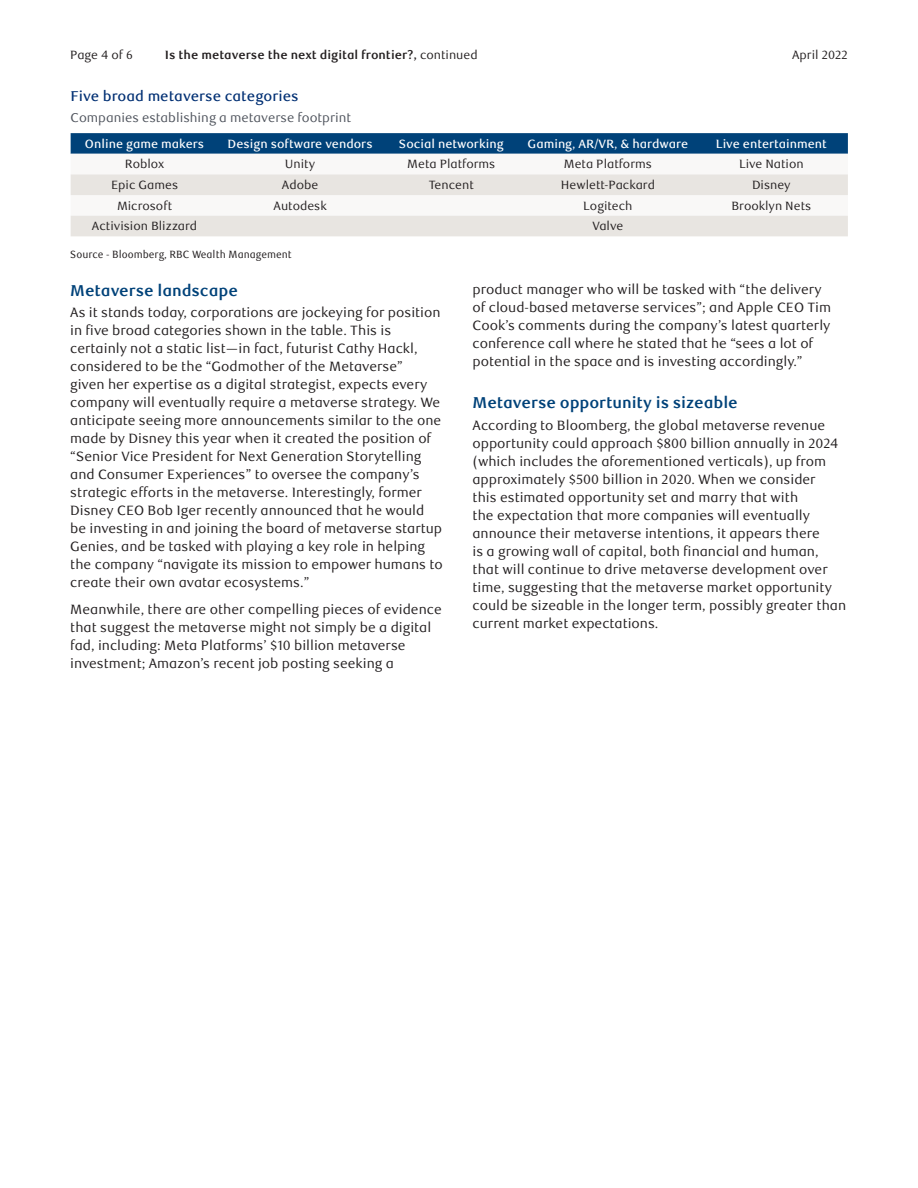
<style>
.page{position:relative;width:918px;height:1188px;background:#fff}
.page>*{position:absolute;margin:0;border:0;box-sizing:border-box;transform-origin:0 0}
.Subhead_1{font:700 15.75px "RBC Text";letter-spacing:-.005em;color:#004279}
.Exhibit_Title{font:500 14.25px "RBC Text";color:#002f73}
.Body_Text{font:13.5px/18px "RBC Text";color:#231f20}
.Exhibit_Subtitle{font:12.75px "RBC Text";color:#4e535c}
.t1{font:12px "RBC Text Tabular";color:#231f20}
.t2{font:500 12px "RBC Text Tabular";color:#fff}
.t3{font:12px "RBC Text";color:#231f20}
.t4{font:700 12px "RBC Text";color:#231f20}
.Exhibit_Source{font:10.5px "RBC Text Cond";color:#231f20}
.s1{font-weight:400}
.s2{font-family:"RBC Text"}
</style>
<div class="page">
<svg style="left:71px;top:133px;width:777px;height:21px;background:#06467c"></svg>
<svg style="left:71px;top:174px;width:777px;height:62px;fill:#e8e5e1"></svg>
<p class="t3" style="left:70px;top:47px;width:64px">Page 4 of 6</p>
<p class="t4" style="left:165px;top:47px;width:314px">Is the metaverse the next digital frontier?, <span class="s1">continued</span></p>
<p class="t3" style="left:792px;top:47px;width:57px">April 2022</p>
<h3 class="Exhibit_Title" style="left:71px;top:87px;width:230px">Five broad metaverse categories</h3>
<h4 class="Exhibit_Subtitle" style="left:71px;top:110px;width:282px">Companies establishing a metaverse footprint</h4>
<p class="t2" style="left:85px;top:137px;width:121px">Online game makers</p>
<p class="t2" style="left:228px;top:137px;width:147px">Design software vendors</p>
<p class="t2" style="left:399px;top:137px;width:106px">Social networking</p>
<p class="t2" style="left:528px;top:137px;width:162px">Gaming, <span class="s2">AR</span>/<span class="s2">VR</span>, &amp; hardware</p>
<p class="t2" style="left:716px;top:137px;width:113px">Live entertainment</p>
<p class="t3" style="left:125px;top:157px;width:41px">Roblox</p>
<p class="t1" style="left:285px;top:157px;width:32px">Unity</p>
<p class="t1" style="left:407px;top:157px;width:90px">Meta Platforms</p>
<p class="t1" style="left:564px;top:157px;width:90px">Meta Platforms</p>
<p class="t1" style="left:739px;top:157px;width:66px">Live Nation</p>
<p class="t3" style="left:111px;top:178px;width:69px">Epic Games</p>
<p class="t1" style="left:282px;top:178px;width:38px">Adobe</p>
<p class="t1" style="left:429px;top:178px;width:46px">Tencent</p>
<p class="t1" style="left:561px;top:178px;width:96px">Hewlett-Packard</p>
<p class="t1" style="left:752px;top:178px;width:40px">Disney</p>
<p class="t3" style="left:117px;top:199px;width:57px">Microsoft</p>
<p class="t1" style="left:273px;top:199px;width:55px">Autodesk</p>
<p class="t1" style="left:583px;top:199px;width:51px">Logitech</p>
<p class="t1" style="left:731px;top:199px;width:81px">Brooklyn Nets</p>
<p class="t3" style="left:92px;top:219px;width:107px">Activision Blizzard</p>
<p class="t1" style="left:593px;top:219px;width:32px">Valve</p>
<p class="Exhibit_Source" style="left:70px;top:248px;width:223px">Source - Bloomberg, RBC Wealth Management</p>
<h2 class="Subhead_1" style="left:70px;top:281px;width:169px">Metaverse landscape</h2>
<p class="Body_Text" style="left:70px;top:304px;width:374px">As it stands today, corporations are jockeying for position in five broad categories shown in the table. This is certainly not a static list—in fact, futurist Cathy Hackl, considered to be the “Godmother of the Metaverse”<br>given her expertise as a digital strategist, expects every company will eventually require a metaverse strategy. We anticipate seeing more announcements similar to the one made by Disney this year when it created the position of “Senior Vice President for Next Generation Storytelling and Consumer Experiences” to oversee the company’s strategic efforts in the metaverse. Interestingly, former Disney CEO Bob Iger recently announced that he would be investing in and joining the board of metaverse startup Genies, and be tasked with playing a key role in helping the company “navigate its mission to empower humans to create their own avatar ecosystems.”</p>
<p class="Body_Text" style="left:70px;top:601px;width:373px">Meanwhile, there are other compelling pieces of evidence that suggest the metaverse might not simply be a digital fad, including: Meta Platforms’ $10 billion metaverse investment; Amazon’s recent job posting seeking a</p>
<p class="Body_Text" style="left:472px;top:281px;width:360px">product manager who will be tasked with “the delivery of cloud-based metaverse services”; and Apple CEO Tim Cook’s comments during the company’s latest quarterly conference call where he stated that he “sees a lot of potential in the space and is investing accordingly.”</p>
<h2 class="Subhead_1" style="left:472px;top:394px;width:267px">Metaverse opportunity is sizeable</h2>
<p class="Body_Text" style="left:472px;top:416px;width:375px">According to Bloomberg, the global metaverse revenue opportunity could approach $800 billion annually in 2024 (which includes the aforementioned verticals), up from approximately $500 billion in 2020. When we consider<br>this estimated opportunity set and marry that with<br>the expectation that more companies will eventually announce their metaverse intentions, it appears there<br>is a growing wall of capital, both financial and human, that will continue to drive metaverse development over time, suggesting that the metaverse market opportunity could be sizeable in the longer term, possibly greater than current market expectations.</p>
</div>
